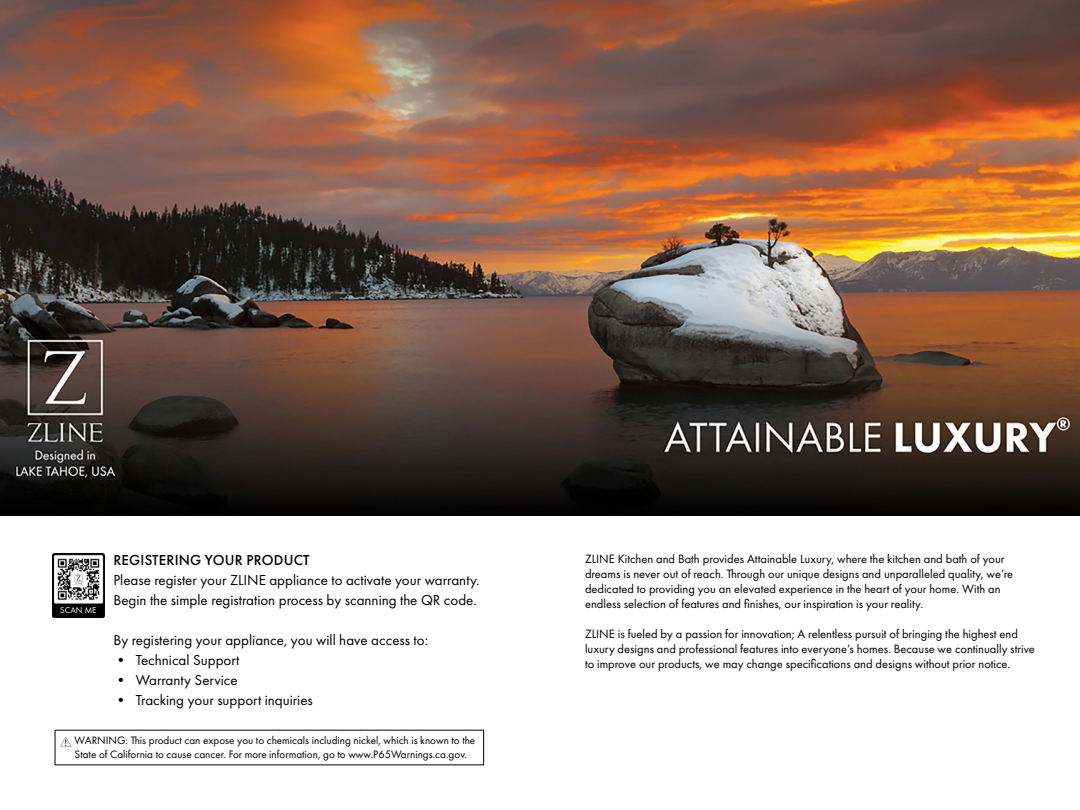
<style>
.page{position:relative;width:1080px;height:810px;background:#fff}
.page>*{position:absolute;margin:0;border:0;box-sizing:border-box;transform-origin:0 0}
.t1{font:15px/20px "Futura PT";color:#000}
.t2{font:500 15px "Futura PT";letter-spacing:.01em;color:#000}
.t3{font:12.5px/15px "Futura PT";color:#000}
.t4{font:11.12px/13.4px "Futura PT";color:#000}
.t5{font:8.75px "Futura PT";color:#fff}
</style>
<div class="page">
<img style="left:0;top:0;width:1080px;height:516px">
<svg style="left:60px;top:737px;width:11px;height:10px"></svg>
<img style="left:53px;top:554px;width:51px;height:64px">
<div style="left:60px;top:606px;width:38px;height:10px;background:#000"></div>
<p class="t2" style="left:113px;top:551px;width:198px">REGISTERING YOUR PRODUCT</p>
<p class="t1" style="left:113px;top:570px;width:368px">Please register your ZLINE appliance to activate your warranty.<br>Begin the simple registration process by scanning the QR code.</p>
<p class="t1" style="left:113px;top:630px;width:316px">By registering your appliance, you will have access to:</p>
<p class="t1" style="left:113px;top:650px;width:128px">• Technical Support</p>
<p class="t1" style="left:113px;top:670px;width:126px">• Warranty Service</p>
<p class="t1" style="left:113px;top:690px;width:201px">• Tracking your support inquiries</p>
<p class="t4" style="left:75px;top:734px;width:402px">WARNING: This product can expose you to chemicals including nickel, which is known to the<br>State of California to cause cancer. For more information, go to www.P65Warnings.ca.gov.</p>
<p class="t5" style="left:60px;top:605px;width:38px">SCAN ME</p>
<p class="t3" style="left:585px;top:551px;width:430px">ZLINE Kitchen and Bath provides Attainable Luxury, where the kitchen and bath of your dreams is never out of reach. Through our unique designs and unparalleled quality, we’re dedicated to providing you an elevated experience in the heart of your home. With an endless selection of features and finishes, our inspiration is your reality.</p>
<p class="t3" style="left:585px;top:626px;width:451px">ZLINE is fueled by a passion for innovation; A relentless pursuit of bringing the highest end luxury designs and professional features into everyone’s homes. Because we continually strive to improve our products, we may change specifications and designs without prior notice.</p>
</div>
